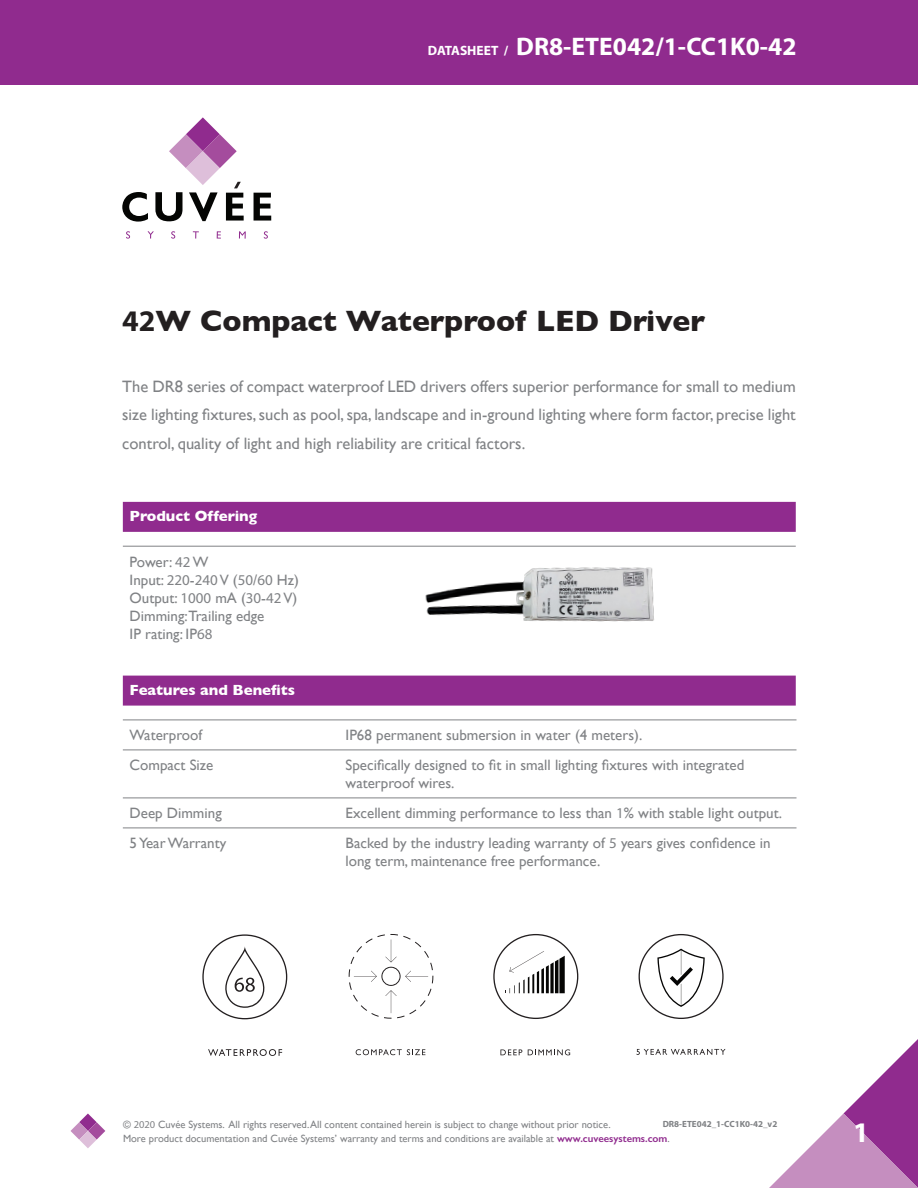
<style>
.page{position:relative;width:918px;height:1188px;background:#fff}
.page>*{position:absolute;margin:0;border:0;box-sizing:border-box;transform-origin:0 0}
.t1{font:700 30px "Gill Sans";color:#231f20}
.t2{font:700 28.5px "Myriad Pro";color:#fff}
.t3{font:700 25.5px "Myriad Pro";color:#fff}
.t4{font:16.5px/28.5px "Gill Sans";color:#808285;text-align:justify}
.t5{font:15px/18px "Gill Sans";color:#808285}
.t6{font:700 15px "Gill Sans";color:#fff}
.t7{font:10.5px "Gill Sans";color:#808285}
.t8{font:700 9px "Myriad Pro";color:#808285}
.s1{font-size:13.5px}
.s2{font-family:"Myriad Pro"}
.s3{font-family:"Myriad Pro";font-stretch:condensed;font-size:25.5px;color:#fff}
.s4{font-weight:600;color:#902b8e}
</style>
<div class="page">
<div style="left:0;top:0;width:918px;height:84px;background:#902b8e"></div>
<svg style="left:122px;top:192px;width:26px;height:30px"></svg>
<svg style="left:155px;top:117px;width:89px;height:104px"></svg>
<svg style="left:254px;top:193px;width:17px;height:28px"></svg>
<svg style="left:126px;top:231px;width:4px;height:8px"></svg>
<svg style="left:148px;top:231px;width:6px;height:8px"></svg>
<svg style="left:171px;top:231px;width:4px;height:8px"></svg>
<svg style="left:193px;top:231px;width:6px;height:8px"></svg>
<svg style="left:217px;top:231px;width:4px;height:8px"></svg>
<svg style="left:239px;top:231px;width:7px;height:8px"></svg>
<svg style="left:264px;top:231px;width:4px;height:8px"></svg>
<svg style="left:769px;top:1039px;width:149px;height:149px"></svg>
<svg style="left:71px;top:1114px;width:34px;height:34px"></svg>
<div style="left:123px;top:502px;width:673px;height:30px;background:#902b8e"></div>
<div style="left:123px;top:676px;width:673px;height:30px;background:#902b8e"></div>
<hr style="left:123px;top:546px;width:673px;height:1px;background:#808285">
<hr style="left:123px;top:720px;width:674px;height:1px;background:#808285">
<hr style="left:123px;top:750px;width:674px;height:1px;background:#808285">
<hr style="left:123px;top:798px;width:674px;height:1px;background:#808285">
<hr style="left:123px;top:828px;width:674px;height:1px;background:#808285">
<img style="left:386px;top:501px;width:310px;height:219px">
<svg style="left:636px;top:1049px;width:90px;height:6px"></svg>
<svg style="left:639px;top:934px;width:85px;height:85px"></svg>
<svg style="left:500px;top:1049px;width:22px;height:6px"></svg>
<svg style="left:528px;top:1049px;width:42px;height:6px"></svg>
<svg style="left:493px;top:934px;width:85px;height:85px"></svg>
<svg style="left:356px;top:1049px;width:69px;height:6px"></svg>
<svg style="left:349px;top:934px;width:84px;height:85px"></svg>
<svg style="left:202px;top:934px;width:85px;height:85px"></svg>
<svg style="left:208px;top:1049px;width:74px;height:7px"></svg>
<p class="t3" style="left:428px;top:30px;width:370px"><span class="s1">DATASHEET /</span> DR8-ETE042/1-CC1K0-42</p>
<p class="t1" style="left:122px;top:297px;width:584px"><span class="s2">42</span>W Compact Waterproof LED Driver</p>
<p class="t4" style="left:122px;top:372px;width:675px">The DR8 series of compact waterproof LED drivers offers superior performance for small to medium size lighting fixtures, such as pool, spa, landscape and in-ground lighting where form factor, precise light control, quality of light and high reliability are critical factors.</p>
<p class="t6" style="left:130px;top:504px;width:129px">Product Offering</p>
<p class="t5" style="left:130px;top:552px;width:171px">Power: <span class="s2">42</span> W<br>Input: <span class="s2">220</span>-<span class="s2">240</span> V (<span class="s2">50</span>/<span class="s2">60</span> Hz)<br>Output: <span class="s2">1000</span> mA (<span class="s2">30</span>-<span class="s2">42</span> V)<br>Dimming:Trailing edge<br>IP rating: IP<span class="s2">68</span></p>
<p class="t6" style="left:130px;top:678px;width:167px">Features and Benefits</p>
<p class="t5" style="left:130px;top:726px;width:74px">Waterproof</p>
<p class="t5" style="left:346px;top:726px;width:298px">IP68 permanent submersion in water (4 meters).</p>
<p class="t5" style="left:130px;top:756px;width:85px">Compact Size</p>
<p class="t5" style="left:346px;top:756px;width:400px">Specifically designed to fit in small lighting fixtures with integrated waterproof wires.</p>
<p class="t5" style="left:130px;top:804px;width:94px">Deep Dimming</p>
<p class="t5" style="left:346px;top:804px;width:438px">Excellent dimming performance to less than <span class="s2">1</span>% with stable light output.</p>
<p class="t5" style="left:130px;top:834px;width:98px">5 Year Warranty</p>
<p class="t5" style="left:346px;top:834px;width:427px">Backed by the industry leading warranty of <span class="s2">5</span> years gives confidence in long term, maintenance free performance.<span class="s3">6</span></p>
<p class="t7" style="left:123px;top:1119px;width:489px">© <span class="s2">2020</span> Cuvée Systems. All rights reserved. All content contained herein is subject to change without prior notice.</p>
<p class="t7" style="left:123px;top:1132px;width:548px">More product documentation and Cuvée Systems’ warranty and terms and conditions are available at <span class="s4">www.cuveesystems.com</span>.</p>
<p class="t8" style="left:663px;top:1118px;width:116px">DR8-ETE042_1-CC1K0-42_v2</p>
<p class="t2" style="left:853px;top:1114px;width:17px">1</p>
</div>
